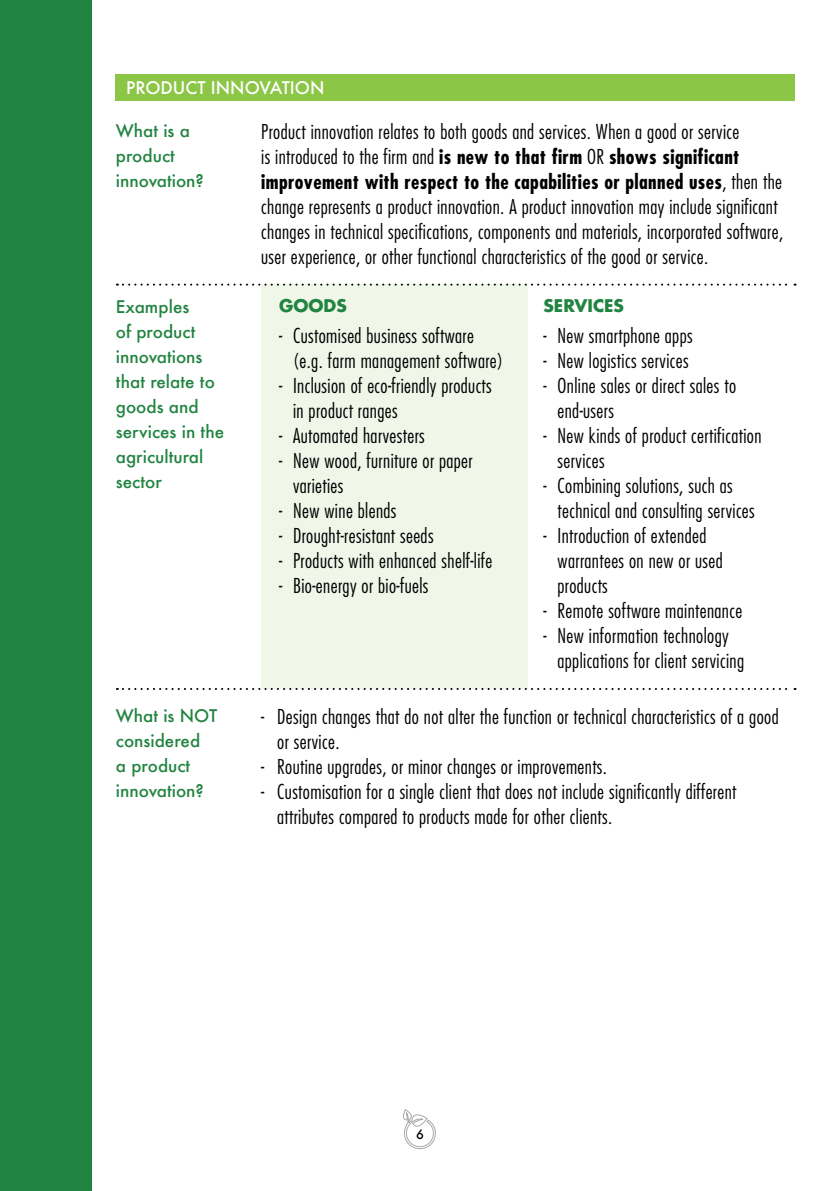
<style>
.page{position:relative;width:840px;height:1191px;background:#fff}
.page>*{position:absolute;margin:0;border:0;box-sizing:border-box;transform-origin:0 0}
.t1{font:300 condensed 20px/25px "Futura";letter-spacing:.02em;color:#000}
.t2{font:500 17px/25px "Futura";color:#228441}
.t3{font:500 17px "Futura";color:#fff}
.t4{font:700 17px "Futura";color:#228441}
.t5{font:500 12.6px "Futura";color:#000}
.s1{font-weight:700}
</style>
<div class="page">
<svg style="left:403px;top:1109px;width:33px;height:41px"></svg>
<div style="left:261px;top:285px;width:266px;height:404px;background:#f0f7e9"></div>
<div style="left:115px;top:74px;width:679px;height:26px;background:#8cc647"></div>
<svg style="left:117px;top:284px;width:678px;height:2px"></svg>
<svg style="left:117px;top:688px;width:678px;height:2px"></svg>
<div style="left:0;top:0;width:91px;height:1191px;background:#228441"></div>
<p class="t3" style="left:126px;top:76px;width:200px">PRODUCT INNOVATION</p>
<p class="t2" style="left:116px;top:118px;width:89px">What is a product innovation?</p>
<p class="t1" style="left:261px;top:119px;width:523px">Product innovation relates to both goods and services. When a good or service<br>is introduced to the firm and <span class="s1">is new to that firm</span> OR <span class="s1">shows significant improvement with respect to the capabilities or planned uses</span>, then the change represents a product innovation. A product innovation may include significant changes in technical specifications, components and materials, incorporated software, user experience, or other functional characteristics of the good or service.</p>
<p class="t2" style="left:116px;top:294px;width:75px">Examples</p>
<p class="t4" style="left:279px;top:294px;width:69px">GOODS</p>
<p class="t4" style="left:543px;top:294px;width:82px">SERVICES</p>
<p class="t2" style="left:116px;top:319px;width:110px">of product innovations that relate to goods and services in the agricultural sector</p>
<p class="t1" style="left:279px;top:323px;width:196px">- Customised business software</p>
<p class="t1" style="left:293px;top:348px;width:211px">(e.g. farm management software)</p>
<p class="t1" style="left:279px;top:373px;width:214px">- Inclusion of eco-friendly products</p>
<p class="t1" style="left:293px;top:398px;width:106px">in product ranges</p>
<p class="t1" style="left:279px;top:423px;width:147px">- Automated harvesters</p>
<p class="t1" style="left:293px;top:448px;width:181px;text-indent:-14px">- New wood, furniture or paper varieties</p>
<p class="t1" style="left:279px;top:498px;width:119px">- New wine blends</p>
<p class="t1" style="left:279px;top:523px;width:156px">- Drought-resistant seeds</p>
<p class="t1" style="left:279px;top:548px;width:215px">- Products with enhanced shelf-life</p>
<p class="t1" style="left:279px;top:573px;width:151px">- Bio-energy or bio-fuels</p>
<p class="t1" style="left:543px;top:323px;width:150px">- New smartphone apps</p>
<p class="t1" style="left:543px;top:348px;width:146px">- New logistics services</p>
<p class="t1" style="left:543px;top:373px;width:194px">- Online sales or direct sales to</p>
<p class="t1" style="left:557px;top:398px;width:58px">end-users</p>
<p class="t1" style="left:557px;top:423px;width:205px;text-indent:-14px">- New kinds of product certification services</p>
<p class="t1" style="left:557px;top:473px;width:199px;text-indent:-14px">- Combining solutions, such as technical and consulting services</p>
<p class="t1" style="left:557px;top:523px;width:167px;text-indent:-14px">- Introduction of extended warrantees on new or used products</p>
<p class="t1" style="left:543px;top:598px;width:200px">- Remote software maintenance</p>
<p class="t1" style="left:557px;top:623px;width:188px;text-indent:-14px">- New information technology applications for client servicing</p>
<p class="t1" style="left:261px;top:704px;width:518px">- Design changes that do not alter the function or technical characteristics of a good</p>
<p class="t1" style="left:277px;top:729px;width:64px">or service.</p>
<p class="t1" style="left:261px;top:754px;width:347px">- Routine upgrades, or minor changes or improvements.</p>
<p class="t1" style="left:277px;top:779px;width:460px;text-indent:-16px">- Customisation for a single client that does not include significantly different attributes compared to products made for other clients.</p>
<p class="t2" style="left:116px;top:703px;width:103px">What is NOT considered<br>a product innovation?</p>
<p class="t5" style="left:416px;top:1125px;width:9px">6</p>
</div>
